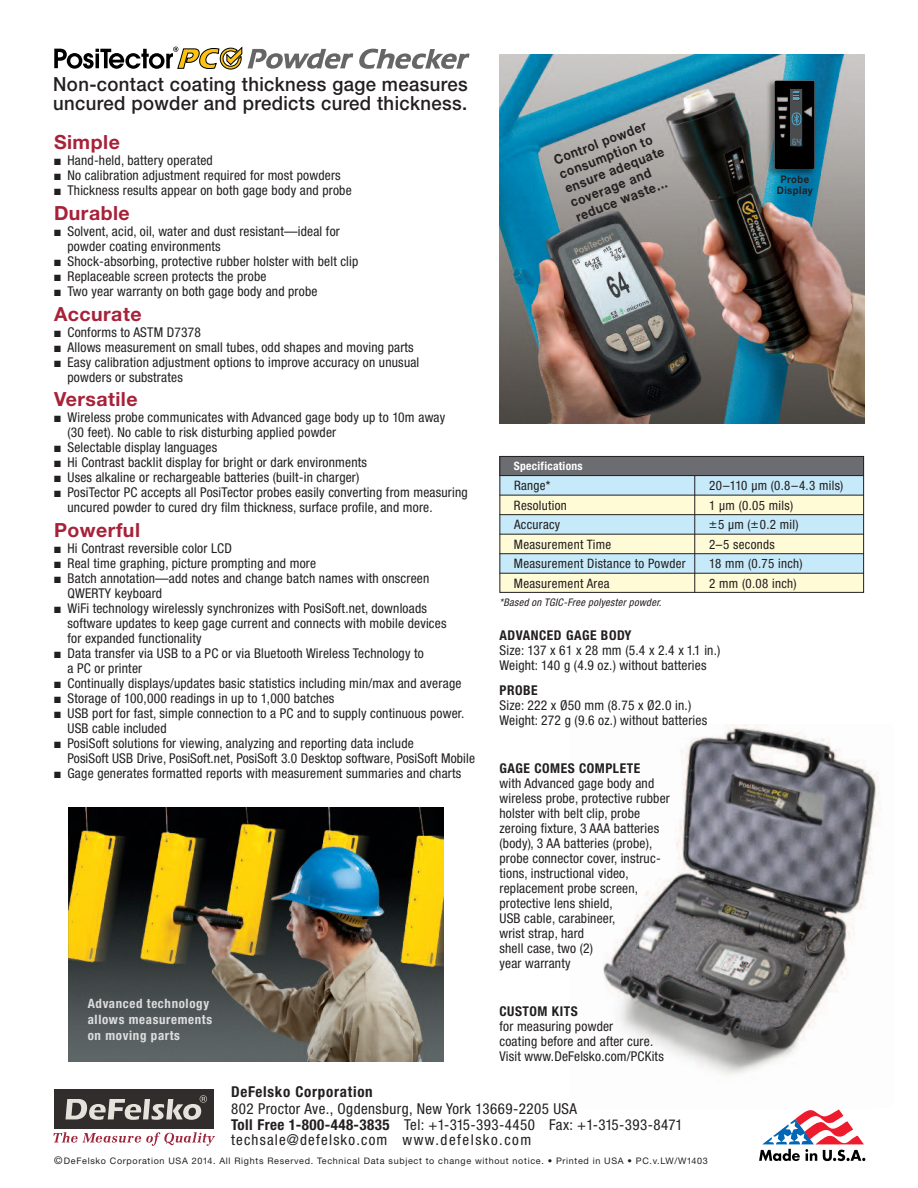
<style>
.page{position:relative;width:918px;height:1188px;background:#fff}
.page>*{position:absolute;margin:0;border:0;box-sizing:border-box;transform-origin:0 0}
.t1{font:500 19.5px/19.5px "Helvetica Neue";letter-spacing:.02em;color:#231f20;scale:.95 1}
.t2{font:700 19.5px "Helvetica Neue";letter-spacing:.025em;color:#a72239}
.t3{font:condensed 15px/16.5px "Helvetica Neue";letter-spacing:.03em;color:#231f20}
.t4{font:condensed 15px "Helvetica Neue";letter-spacing:.08em;color:#231f20}
.t5{font:700 condensed 15px "Helvetica Neue";letter-spacing:.05em;color:#231f20}
.t6{font:condensed 13.5px/15px "Helvetica Neue";letter-spacing:.015em;color:#231f20}
.t7{font:700 13.5px/15.3px "Helvetica Neue";color:#231f20;scale:.9 1}
.t8{font:700 condensed 13.5px "Helvetica Neue";letter-spacing:.04em;color:#231f20}
.t9{font:condensed 13.05px/19.5px "Helvetica Neue";letter-spacing:.025em;color:#231f20}
.t10{font:700 condensed 12.9px/16.2px "Helvetica Neue";letter-spacing:.05em;color:rgb(255 255 255/.8)}
.t11{font:700 condensed 11.55px "Helvetica Neue";letter-spacing:.025em;color:#fff}
.t12{font:italic condensed 10.5px "Helvetica Neue";letter-spacing:.03em;color:#231f20}
.t13{font:700 10.5px/10.5px "Helvetica Neue";letter-spacing:.05em;color:#231f20;text-align:center;scale:.9 1}
.t14{font:9px "Helvetica Neue";letter-spacing:.075em;color:#231f20}
.s1{font-weight:700}
.s2{font-size:10.5px}
</style>
<div class="page">
<img style="left:603px;top:725px;width:278px;height:350px">
<img style="left:68px;top:807px;width:375px;height:254px">
<img style="left:500px;top:54px;width:364px;height:369px">
<div style="left:500px;top:476px;width:364px;height:19px;background:#c6eafa"></div>
<div style="left:500px;top:515px;width:364px;height:19px;background:#c6eafa"></div>
<div style="left:500px;top:554px;width:364px;height:19px;background:#c6eafa"></div>
<div style="left:500px;top:495px;width:364px;height:20px;background:#fffbd6"></div>
<div style="left:500px;top:534px;width:364px;height:20px;background:#fffbd6"></div>
<div style="left:500px;top:573px;width:364px;height:20px;background:#fffbd6"></div>
<div style="left:500px;top:456px;width:364px;height:20px;background:#6c6d70"></div>
<hr style="left:499px;top:495px;width:365px;height:1px;background:#231f20">
<hr style="left:499px;top:514px;width:365px;height:1px;background:#231f20">
<hr style="left:499px;top:534px;width:365px;height:1px;background:#231f20">
<hr style="left:499px;top:553px;width:365px;height:1px;background:#231f20">
<hr style="left:499px;top:573px;width:365px;height:1px;background:#231f20">
<hr style="left:500px;top:475px;width:364px;height:1px;background:#231f20">
<hr style="left:694px;top:476px;width:1px;height:117px;background:#231f20">
<div style="left:499px;top:456px;width:365px;height:137px;border:1px solid #231f20"></div>
<svg style="left:54px;top:46px;width:299px;height:24px"></svg>
<svg style="left:359px;top:49px;width:111px;height:20px"></svg>
<svg style="left:53px;top:1132px;width:162px;height:14px"></svg>
<div style="left:54px;top:1089px;width:160px;height:39px;background:#322d2d"></div>
<svg style="left:66px;top:1095px;width:141px;height:25px"></svg>
<svg style="left:759px;top:1109px;width:106px;height:52px"></svg>
<img style="left:763px;top:75px;width:57px;height:105px">
<img style="left:775px;top:81px;width:40px;height:88px;border-radius:2px">
<svg style="left:791px;top:90px;width:11px;height:56px"></svg>
<div style="left:792px;top:113px;width:9px;height:12px;border:1px solid #53a5c6;border-radius:50%"></div>
<svg style="left:794px;top:114px;width:5px;height:10px"></svg>
<svg style="left:793px;top:91px;width:7px;height:10px"></svg>
<svg style="left:792px;top:139px;width:9px;height:6px"></svg>
<h1 class="t1" style="left:53px;top:73px;width:438px">Non-contact coating thickness gage measures uncured powder and predicts cured thickness.</h1>
<h1 class="t2" style="left:54px;top:127px;width:67px">Simple</h1>
<p class="t6" style="left:54px;top:154px;width:160px">■ Hand-held, battery operated</p>
<p class="t6" style="left:54px;top:169px;width:288px">■ No calibration adjustment required for most powders</p>
<p class="t6" style="left:54px;top:184px;width:299px">■ Thickness results appear on both gage body and probe</p>
<h1 class="t2" style="left:54px;top:198px;width:77px">Durable</h1>
<p class="t6" style="left:68px;top:225px;width:274px;text-indent:-14px">■ Solvent, acid, oil, water and dust resistant—ideal for powder coating environments</p>
<p class="t6" style="left:54px;top:255px;width:306px">■ Shock-absorbing, protective rubber holster with belt clip</p>
<p class="t6" style="left:54px;top:270px;width:214px">■ Replaceable screen protects the probe</p>
<p class="t6" style="left:54px;top:285px;width:265px">■ Two year warranty on both gage body and probe</p>
<h1 class="t2" style="left:54px;top:298px;width:89px">Accurate</h1>
<p class="t6" style="left:54px;top:326px;width:149px">■ Conforms to ASTM D7378</p>
<p class="t6" style="left:54px;top:341px;width:361px">■ Allows measurement on small tubes, odd shapes and moving parts</p>
<p class="t6" style="left:68px;top:356px;width:353px;text-indent:-14px">■ Easy calibration adjustment options to improve accuracy on unusual powders or substrates</p>
<h1 class="t2" style="left:54px;top:384px;width:85px">Versatile</h1>
<p class="t6" style="left:68px;top:411px;width:379px;text-indent:-14px">■ Wireless probe communicates with Advanced gage body up to 10m away (30 feet). No cable to risk disturbing applied powder</p>
<p class="t6" style="left:54px;top:441px;width:165px">■ Selectable display languages</p>
<p class="t6" style="left:54px;top:456px;width:314px">■ Hi Contrast backlit display for bright or dark environments</p>
<p class="t6" style="left:54px;top:471px;width:307px">■ Uses alkaline or rechargeable batteries (built-in charger)</p>
<p class="t6" style="left:68px;top:486px;width:402px;text-indent:-14px">■ PosiTector PC accepts all PosiTector probes easily converting from measuring uncured powder to cured dry film thickness, surface profile, and more.</p>
<h1 class="t2" style="left:54px;top:515px;width:88px">Powerful</h1>
<p class="t6" style="left:54px;top:542px;width:180px">■ Hi Contrast reversible color LCD</p>
<p class="t6" style="left:54px;top:557px;width:264px">■ Real time graphing, picture prompting and more</p>
<p class="t6" style="left:68px;top:572px;width:363px;text-indent:-14px">■ Batch annotation—add notes and change batch names with onscreen<br>QWERTY keyboard</p>
<p class="t6" style="left:68px;top:602px;width:381px;text-indent:-14px">■ WiFi technology wirelessly synchronizes with PosiSoft.net, downloads software updates to keep gage current and connects with mobile devices for expanded functionality</p>
<p class="t6" style="left:68px;top:647px;width:358px;text-indent:-14px">■ Data transfer via USB to a PC or via Bluetooth Wireless Technology to a PC or printer</p>
<p class="t6" style="left:54px;top:677px;width:409px">■ Continually displays/updates basic statistics including min/max and average</p>
<p class="t6" style="left:54px;top:692px;width:282px">■ Storage of 100,000 readings in up to 1,000 batches</p>
<p class="t6" style="left:68px;top:707px;width:398px;text-indent:-14px">■ USB port for fast, simple connection to a PC and to supply continuous power.<br>USB cable included</p>
<p class="t6" style="left:68px;top:737px;width:409px;text-indent:-14px">■ PosiSoft solutions for viewing, analyzing and reporting data include<br>PosiSoft USB Drive, PosiSoft.net, PosiSoft 3.0 Desktop software, PosiSoft Mobile</p>
<p class="t6" style="left:54px;top:767px;width:409px">■ Gage generates formatted reports with measurement summaries and charts</p>
<p class="t10" style="left:88px;top:996px;width:126px">Advanced technology allows measurements on moving parts</p>
<p class="t7" style="left:552px;top:153px;width:119px;rotate:-21deg">Control powder consumption to ensure adequate coverage and reduce waste...</p>
<p class="t13" style="left:777px;top:175px;width:41px">Probe<br>Display</p>
<p class="t11" style="left:514px;top:462px;width:70px">Specifications</p>
<p class="t9" style="left:514px;top:477px;width:38px">Range*</p>
<p class="t9" style="left:709px;top:477px;width:136px">20–110 µm (0.8–4.3 mils)<br>1 µm (0.05 mils)<br>±5 µm (±0.2 mil)<br>2–5 seconds<br>18 mm (0.75 inch)<br>2 mm (0.08 inch)</p>
<p class="t9" style="left:514px;top:496px;width:173px">Resolution<br>Accuracy<br>Measurement Time<br>Measurement Distance to Powder<br>Measurement Area</p>
<p class="t12" style="left:500px;top:599px;width:164px">*Based on TGIC-Free polyester powder.</p>
<p class="t8" style="left:500px;top:630px;width:134px">ADVANCED GAGE BODY</p>
<p class="t6" style="left:500px;top:643px;width:222px">Size: 137 x 61 x 28 mm (5.4 x 2.4 x 1.1 in.)<br>Weight: 140 g (4.9 oz.) without batteries</p>
<p class="t8" style="left:500px;top:686px;width:40px">PROBE</p>
<p class="t6" style="left:500px;top:699px;width:209px">Size: 222 x Ø50 mm (8.75 x Ø2.0 in.)<br>Weight: 272 g (9.6 oz.) without batteries</p>
<p class="t8" style="left:500px;top:764px;width:142px">GAGE COMES COMPLETE</p>
<p class="t6" style="left:500px;top:777px;width:172px">with Advanced gage body and wireless probe, protective rubber holster with belt clip, probe zeroing fixture, 3 AAA batteries (body), 3 AA batteries (probe), probe connector cover, instruc&shy;tions, instructional video, replacement probe screen, protective lens shield,<br>USB cable, carabineer,<br>wrist strap, hard<br>shell case, two (2)<br>year warranty</p>
<p class="t8" style="left:500px;top:1006px;width:80px">CUSTOM KITS</p>
<p class="t6" style="left:500px;top:1020px;width:166px">for measuring powder<br>coating before and after cure.<br>Visit www.DeFelsko.com/PCKits</p>
<p class="t5" style="left:231px;top:1086px;width:143px">DeFelsko Corporation</p>
<p class="t3" style="left:231px;top:1101px;width:453px">802 Proctor Ave., Ogdensburg, New York 13669-2205 USA<br><span class="s1">Toll Free 1-800-448-3835</span> Tel: +1-315-393-4450 Fax: +1-315-393-8471</p>
<p class="t4" style="left:231px;top:1134px;width:302px">techsale@defelsko.com www.defelsko.com</p>
<p class="t14" style="left:54px;top:1157px;width:655px"><span class="s2">©</span>DeFelsko Corporation USA 2014. All Rights Reserved. Technical Data subject to change without notice. • Printed in USA • PC.v.LW/W1403</p>
</div>
